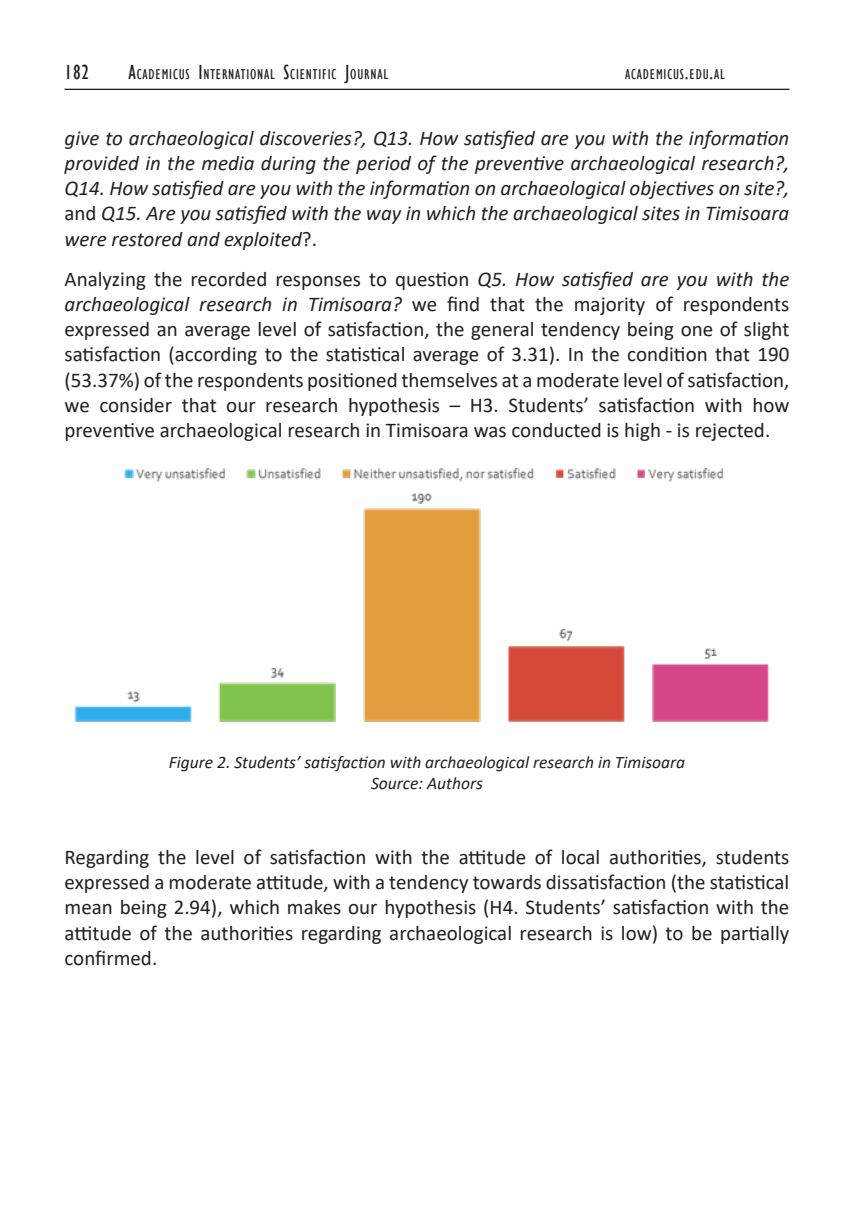
<style>
.page{position:relative;width:854px;height:1221px;background:#fff}
.page>*{position:absolute;margin:0;border:0;box-sizing:border-box;transform-origin:0 0}
.t1{font:21px/25.2px "Calibri";color:#231f20;text-align:justify}
.t2{font:italic 21px/25.2px "Calibri";color:#231f20;text-align:justify}
.t3{font:condensed 21px "Gill Sans";color:#231f20}
.Figure_text{font:italic 17.5px/21px "Calibri";color:#231f20;text-align:center}
.t4{font:condensed 14.7px "Gill Sans";letter-spacing:.055em;color:#231f20}
.s1{font-size:21px}
.s2{font-style:normal}
.s3{font-style:italic}
</style>
<div class="page">
<hr style="left:64px;top:89px;width:725px;height:1px;background:#231f20">
<img style="left:74px;top:468px;width:695px;height:254px">
<p class="t3" style="left:64px;top:60px;width:26px">182</p>
<p class="t4" style="left:128px;top:66px;width:261px"><span class="s1">A</span>CADEMICUS <span class="s1">I</span> NTERNATIONAL <span class="s1">S</span>CIENTIFIC <span class="s1">J</span>OURNAL</p>
<p class="t4" style="left:625px;top:66px;width:101px">ACADEMICUS<span class="s1">.</span>EDU<span class="s1">.</span>AL</p>
<p class="t2" style="left:64px;top:124px;width:726px">give to archaeological discoveries?, Q13. How satisfied are you with the information provided in the media during the period of the preventive archaeological research?, Q14. How satisfied are you with the information on archaeological objectives on site?, <span class="s2">and</span> Q15. Are you satisfied with the way in which the archaeological sites in Timisoara were restored and exploited<span class="s2">?.</span></p>
<p class="t1" style="left:64px;top:266px;width:726px">Analyzing the recorded responses to question <span class="s3">Q5. How satisfied are you with the archaeological research in Timisoara?</span> we find that the majority of respondents expressed an average level of satisfaction, the general tendency being one of slight satisfaction (according to the statistical average of 3.31). In the condition that 190 (53.37%) of the respondents positioned themselves at a moderate level of satisfaction, we consider that our research hypothesis – H3. Students’ satisfaction with how preventive archaeological research in Timisoara was conducted is high - is rejected.</p>
<p class="Figure_text" style="left:169px;top:751px;width:517px">Figure 2. Students’ satisfaction with archaeological research in Timisoara<br>Source: Authors</p>
<p class="t1" style="left:64px;top:843px;width:726px">Regarding the level of satisfaction with the attitude of local authorities, students expressed a moderate attitude, with a tendency towards dissatisfaction (the statistical mean being 2.94), which makes our hypothesis (H4. Students’ satisfaction with the attitude of the authorities regarding archaeological research is low) to be partially confirmed.</p>
</div>
